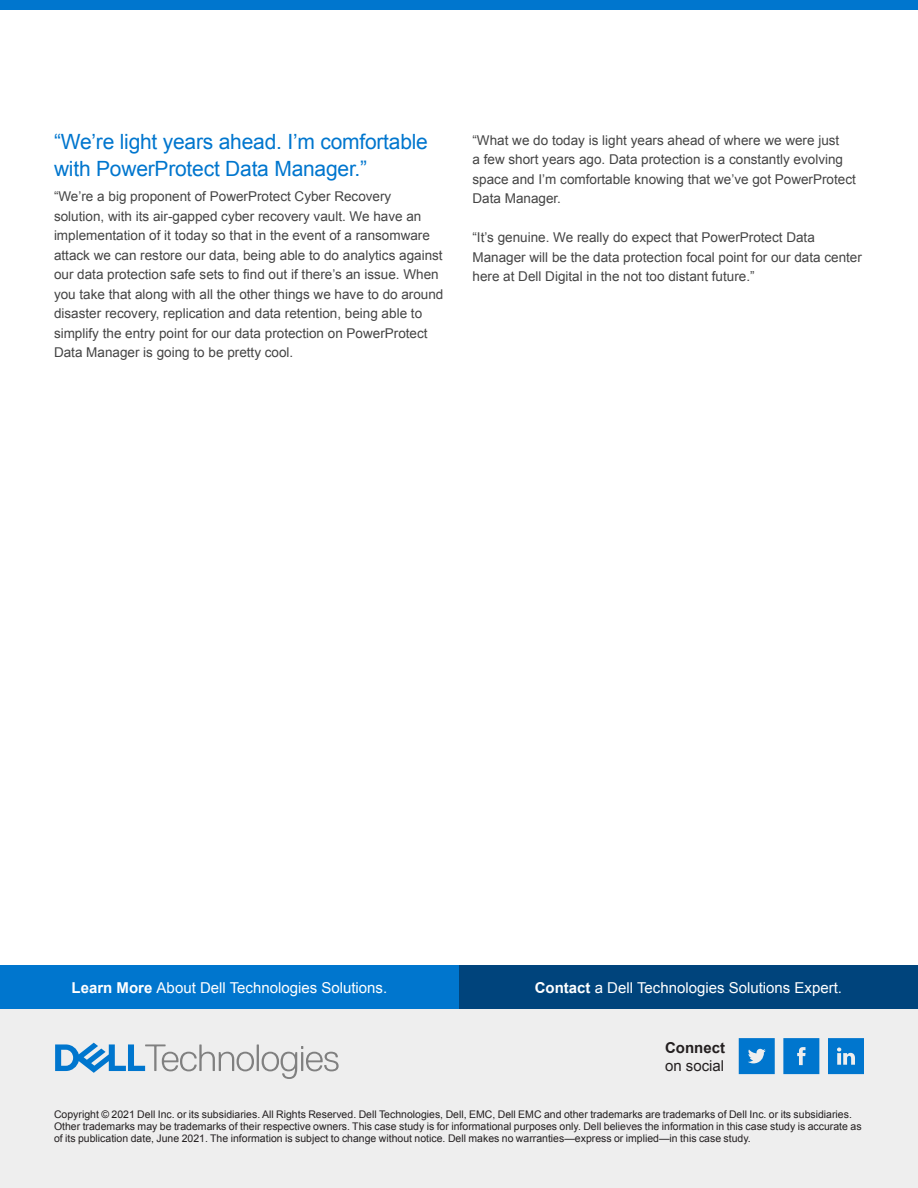
<style>
.page{position:relative;width:918px;height:1188px;background:#fff}
.page>*{position:absolute;margin:0;border:0;box-sizing:border-box;transform-origin:0 0}
.paragraph_header{font:21px/27px "Arial";letter-spacing:-.01em;color:#0076ce}
.CTA_call_out{font:15px "Arial";color:#fff}
.CTA_call_out-2{font:15px/18px "Arial";color:#231f20}
.body{font:13.5px/19.5px "Arial";color:#444}
.LAST_PAGE_Disclaimer{font:10.5px/12px "Arial";color:#231f20}
.s1{font-weight:700}
</style>
<div class="page">
<div style="left:0;top:965px;width:459px;height:45px;background:#0076ce"></div>
<div style="left:459px;top:965px;width:459px;height:45px;background:#00447c"></div>
<div style="left:0;top:1010px;width:918px;height:178px;background:#eee"></div>
<svg style="left:783px;top:1038px;width:36px;height:36px"></svg>
<svg style="left:739px;top:1038px;width:36px;height:36px"></svg>
<svg style="left:828px;top:1038px;width:36px;height:36px"></svg>
<svg style="left:55px;top:1043px;width:284px;height:36px"></svg>
<div style="left:0;top:0;width:918px;height:10px;background:#0076ce"></div>
<p class="paragraph_header" style="left:54px;top:128px;width:376px">“We’re light years ahead. I’m comfortable with PowerProtect Data Manager.”</p>
<p class="body" style="left:54px;top:187px;width:391px">“We’re a big proponent of PowerProtect Cyber Recovery solution, with its air-gapped cyber recovery vault. We have an implementation of it today so that in the event of a ransomware attack we can restore our data, being able to do analytics against our data protection safe sets to find out if there’s an issue. When you take that along with all the other things we have to do around disaster recovery, replication and data retention, being able to simplify the entry point for our data protection on PowerProtect Data Manager is going to be pretty cool.</p>
<p class="body" style="left:472px;top:130px;width:385px">“What we do today is light years ahead of where we were just<br>a few short years ago. Data protection is a constantly evolving space and I’m comfortable knowing that we’ve got PowerProtect Data Manager.</p>
<p class="body" style="left:472px;top:228px;width:391px">“It’s genuine. We really do expect that PowerProtect Data<br>Manager will be the data protection focal point for our data center here at Dell Digital in the not too distant future.”</p>
<p class="CTA_call_out" style="left:72px;top:978px;width:317px"><span class="s1">Learn More</span> About Dell Technologies Solutions.</p>
<p class="CTA_call_out" style="left:535px;top:978px;width:309px"><span class="s1">Contact</span> a Dell Technologies Solutions Expert.</p>
<p class="CTA_call_out-2" style="left:665px;top:1038px;width:61px"><span class="s1">Connect </span>on social</p>
<p class="LAST_PAGE_Disclaimer" style="left:54px;top:1108px;width:809px">Copyright © 2021 Dell Inc. or its subsidiaries. All Rights Reserved. Dell Technologies, Dell, EMC, Dell EMC and other trademarks are trademarks of Dell Inc. or its subsidiaries.<br>Other trademarks may be trademarks of their respective owners. This case study is for informational purposes only. Dell believes the information in this case study is accurate as of its publication date, June 2021. The information is subject to change without notice. Dell makes no warranties—express or implied—in this case study.</p>
</div>
